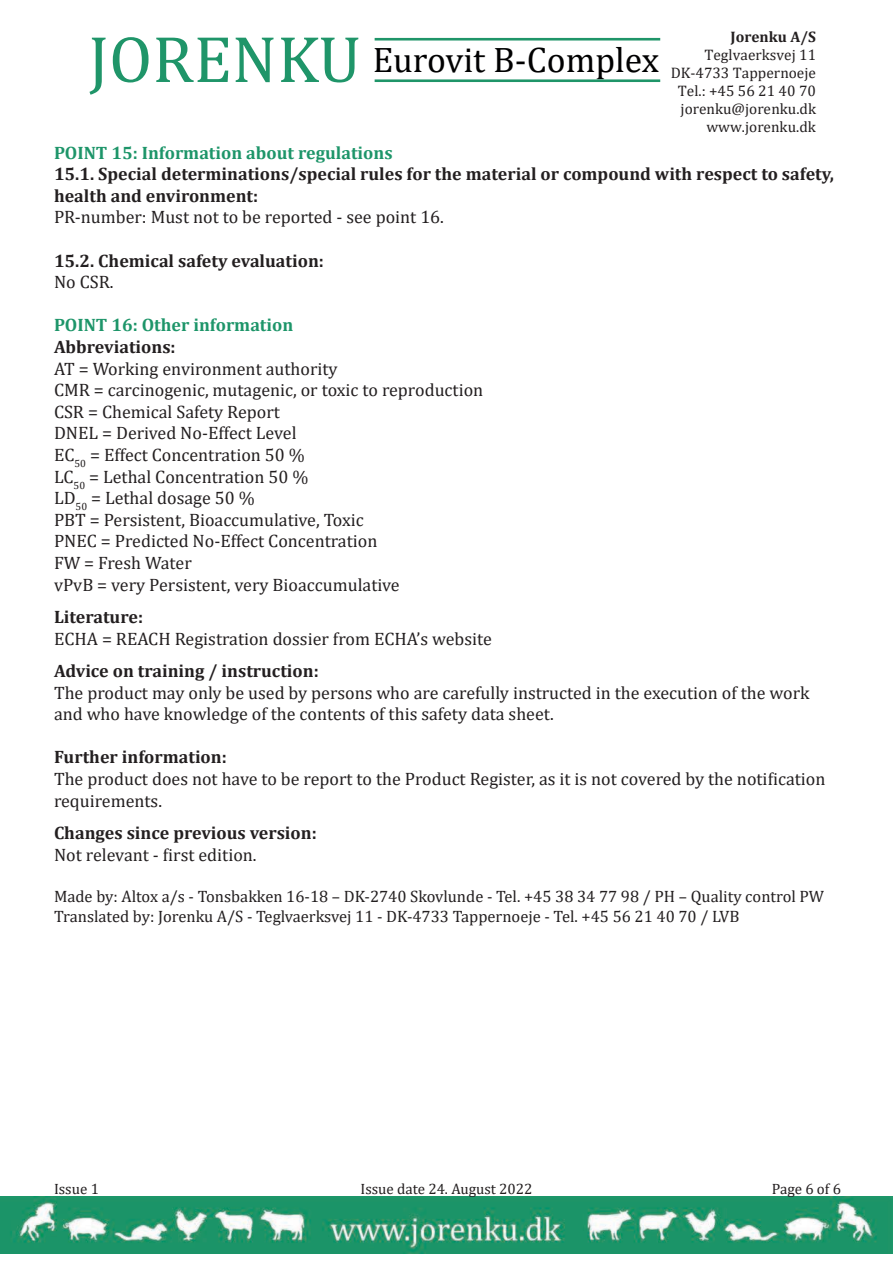
<style>
.page{position:relative;width:893px;height:1263px;background:#fff}
.page>*{position:absolute;margin:0;border:0;box-sizing:border-box;transform-origin:0 0}
.t1{font:35.55px "Cambria";color:#000001}
.t2{font:18px/21.6px "Cambria";color:#231f20}
.t3{font:700 18px/21.6px "Cambria";color:#231f20}
.t4{font:700 18px "Cambria";color:#1d9569}
.t5{font:16.5px/19.8px "Cambria";color:#231f20}
.t6{font:15.3px/18px "Cambria";color:#231f20;text-align:right}
.t7{font:700 15.3px "Cambria";color:#231f20}
.t8{font:15px "Cambria";color:#231f20}
.s1{font-size:66.45px;color:#1f9569}
</style>
<div class="page">
<img style="left:0;top:1196px;width:893px;height:58px">
<hr style="left:375px;top:38px;width:285px;height:3px;background:#1f9569">
<hr style="left:375px;top:79px;width:285px;height:3px;background:#1f9569">
<h1 class="t1" style="left:89px;top:39px;width:572px"><span class="s1">JORENKU</span> Eurovit B-Complex</h1>
<p class="t7" style="left:730px;top:26px;width:87px">Jorenku A/S</p>
<p class="t6" style="left:671px;top:46px;width:147px">Teglvaerksvej 11<br>DK-4733 Tappernoeje<br>Tel.: +45 56 21 40 70 jorenku@jorenku.dk www.jorenku.dk</p>
<p class="t4" style="left:54px;top:140px;width:340px">POINT 15: Information about regulations</p>
<p class="t3" style="left:54px;top:163px;width:781px">15.1. Special determinations/special rules for the material or compound with respect to safety, health and environment:</p>
<p class="t2" style="left:54px;top:206px;width:391px">PR-number: Must not to be reported - see point 16.</p>
<p class="t3" style="left:54px;top:249px;width:271px">15.2. Chemical safety evaluation:</p>
<p class="t2" style="left:54px;top:271px;width:61px">No CSR.</p>
<p class="t4" style="left:54px;top:313px;width:241px">POINT 16: Other information</p>
<p class="t3" style="left:54px;top:335px;width:123px">Abbreviations:</p>
<p class="t2" style="left:54px;top:358px;width:431px">AT = Working environment authority<br>CMR = carcinogenic, mutagenic, or toxic to reproduction CSR = Chemical Safety Report<br>DNEL = Derived No-Effect Level<br>EC<sub>50</sub> = Effect Concentration 50 %<br>LC<sub>50</sub> = Lethal Concentration 50 %<br>LD<sub>50</sub> = Lethal dosage 50 %<br>PBT = Persistent, Bioaccumulative, Toxic<br>PNEC = Predicted No-Effect Concentration<br>FW = Fresh Water<br>vPvB = very Persistent, very Bioaccumulative</p>
<p class="t3" style="left:54px;top:605px;width:91px">Literature:</p>
<p class="t2" style="left:54px;top:628px;width:439px">ECHA = REACH Registration dossier from ECHA’s website</p>
<p class="t3" style="left:54px;top:659px;width:266px">Advice on training / instruction:</p>
<p class="t2" style="left:54px;top:682px;width:757px">The product may only be used by persons who are carefully instructed in the execution of the work and who have knowledge of the contents of this safety data sheet.</p>
<p class="t3" style="left:54px;top:746px;width:174px">Further information:</p>
<p class="t2" style="left:54px;top:768px;width:773px">The product does not have to be report to the Product Register, as it is not covered by the notification requirements.</p>
<p class="t3" style="left:54px;top:821px;width:264px">Changes since previous version:</p>
<p class="t2" style="left:54px;top:844px;width:204px">Not relevant - first edition.</p>
<p class="t5" style="left:54px;top:886px;width:772px">Made by: Altox a/s - Tonsbakken 16-18 – DK-2740 Skovlunde - Tel. +45 38 34 77 98 / PH – Quality control PW<br>Translated by: Jorenku A/S - Teglvaerksvej 11 - DK-4733 Tappernoeje - Tel. +45 56 21 40 70 / LVB</p>
<p class="t8" style="left:54px;top:1180px;width:46px">Issue 1</p>
<p class="t8" style="left:360px;top:1180px;width:174px">Issue date 24. August 2022</p>
<p class="t8" style="left:772px;top:1180px;width:71px">Page 6 of 6</p>
</div>
